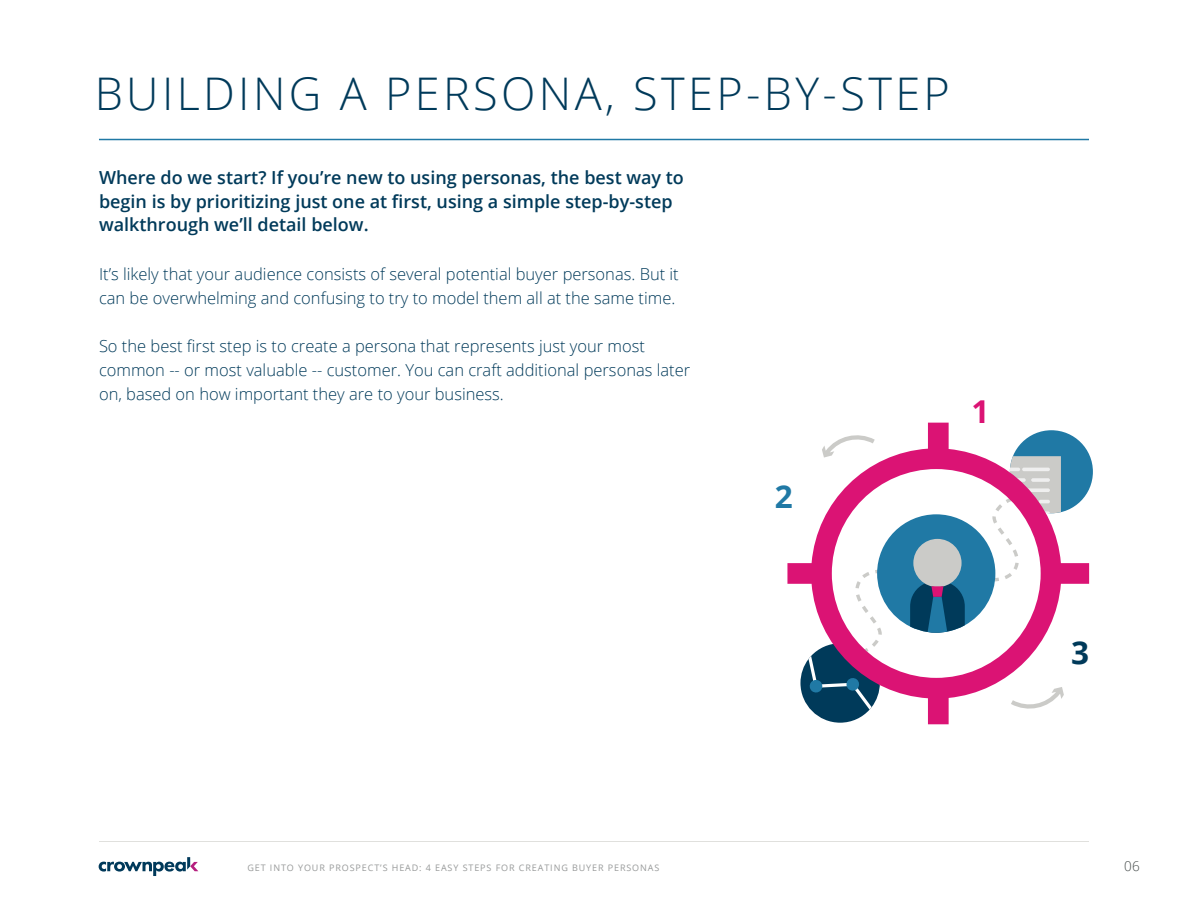
<style>
.page{position:relative;width:1188px;height:918px;background:#fff}
.page>*{position:absolute;margin:0;border:0;box-sizing:border-box;transform-origin:0 0}
.t1{font:300 45px "Open Sans";letter-spacing:.075em;color:#003a5a}
.t2{font:700 31.5px "Open Sans";color:#db1374}
.t3{font:700 31.5px "Open Sans";color:#2079a5}
.t4{font:700 31.5px "Open Sans";color:#003a5a}
.t5{font:600 18px "Open Sans";color:#003a5a}
.t6{font:300 16.5px/24px "Open Sans";color:#003a5a}
.t7{font:300 13.5px "Open Sans";color:#484e4d}
.t8{font:9px "Open Sans";letter-spacing:.1em;color:#989a9a}
</style>
<div class="page">
<hr style="left:99px;top:841px;width:990px;height:1px;background:#e0e0dd">
<hr style="left:99px;top:139px;width:990px;height:1px;background:#2079a5">
<svg style="left:787px;top:423px;width:302px;height:301px"></svg>
<svg style="left:800px;top:431px;width:264px;height:292px"></svg>
<svg style="left:99px;top:857px;width:99px;height:19px"></svg>
<p class="t1" style="left:95px;top:62px;width:857px">BUILDING A PERSONA, STEP-BY-STEP</p>
<p class="t5" style="left:99px;top:165px;width:586px">Where do we start? If you’re new to using personas, the best way to</p>
<p class="t5" style="left:99px;top:189px;width:575px">begin is by prioritizing just one at first, using a simple step-by-step</p>
<p class="t5" style="left:99px;top:213px;width:271px">walkthrough we’ll detail below.</p>
<p class="t6" style="left:99px;top:261px;width:581px">It’s likely that your audience consists of several potential buyer personas. But it can be overwhelming and confusing to try to model them all at the same time.</p>
<p class="t6" style="left:99px;top:333px;width:593px">So the best first step is to create a persona that represents just your most common -- or most valuable -- customer. You can craft additional personas later on, based on how important they are to your business.</p>
<p class="t3" style="left:775px;top:474px;width:19px">2</p>
<p class="t2" style="left:971px;top:389px;width:19px">1</p>
<p class="t4" style="left:1071px;top:630px;width:19px">3</p>
<p class="t8" style="left:248px;top:862px;width:413px">GET INTO YOUR PROSPECT’S HEAD: 4 EASY STEPS FOR CREATING BUYER PERSONAS</p>
<p class="t7" style="left:1124px;top:857px;width:17px">06</p>
</div>
